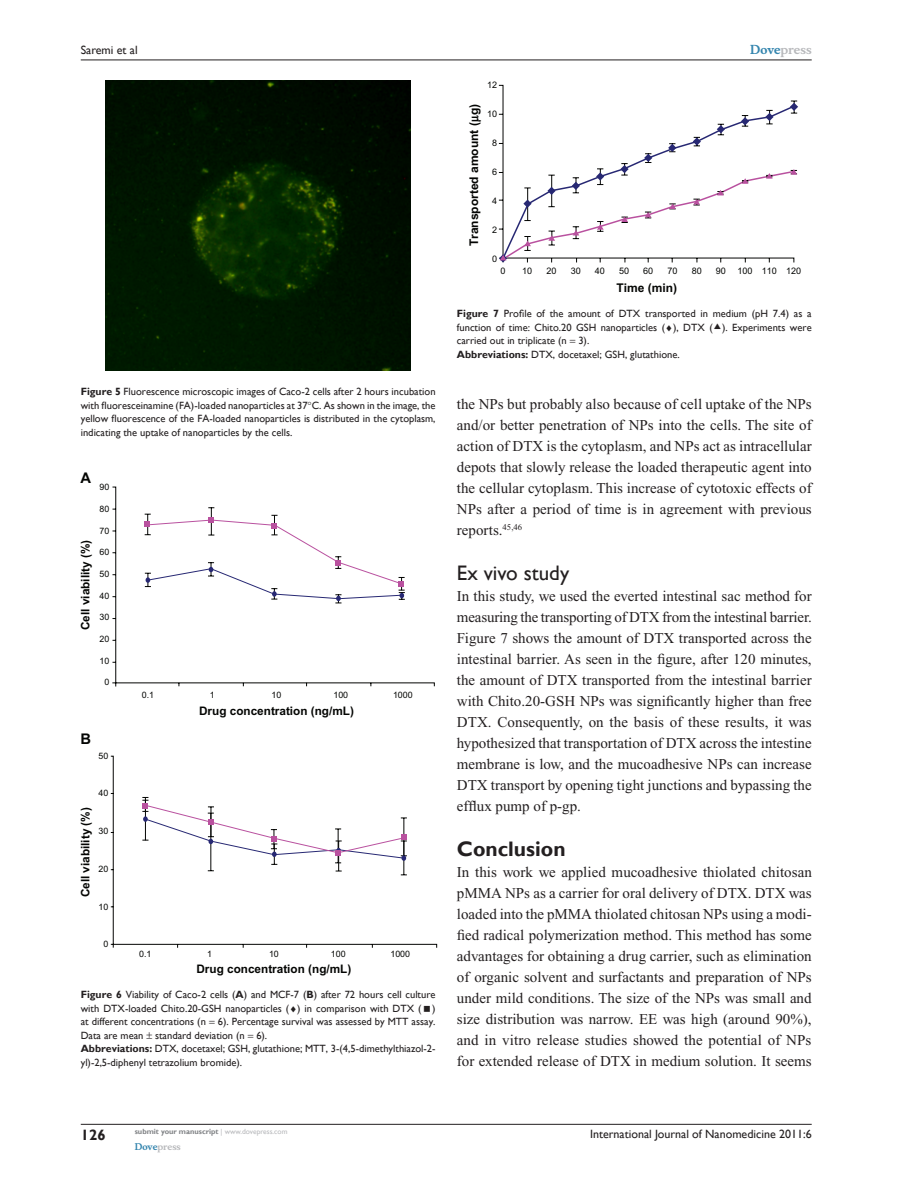
<style>
.page{position:relative;width:918px;height:1188px;background:#fff}
.page>*{position:absolute;margin:0;border:0;box-sizing:border-box;transform-origin:0 0}
.t1{font:21px "Gill Sans";color:#231f20}
.t2{font:700 21px "Gill Sans";color:#231f20}
.t3{font:15px/21px "Times New Roman";color:#231f20;text-align:justify}
.t4{font:700 15px "Gill Sans";color:#231f20}
.t5{font:700 14.7px "Arial";color:#040503}
.t6{font:12px "Gill Sans";color:#231f20}
.t7{font:700 12px "Arial";color:#040503}
.t8{font:700 12px "Musee";color:#b8b9bc}
.t9{font:700 11.7px "Arial";color:#040503}
.t10{font:10.5px/13.5px "Gill Sans";color:#231f20}
.t11{font:9px "Arial";color:#040503}
.t12{font:700 9px "Musee";color:#b8b9bc}
.t13{font:8.85px "Arial";color:#040503}
.t14{font:700 7.5px "Gill Sans";color:#808285}
.s1{font-weight:700}
.s2{color:#3485ae}
.s3{font-weight:400;color:#b8b9bc}
</style>
<div class="page">
<hr style="left:81px;top:1124px;width:731px;height:1px;background:#231f20">
<hr style="left:81px;top:60px;width:731px;height:1px;background:#231f20">
<img style="left:106px;top:81px;width:305px;height:289px">
<svg style="left:112px;top:486px;width:323px;height:201px"></svg>
<svg style="left:145px;top:507px;width:260px;height:97px"></svg>
<svg style="left:110px;top:755px;width:327px;height:193px"></svg>
<svg style="left:142px;top:797px;width:265px;height:78px"></svg>
<svg style="left:499px;top:101px;width:299px;height:162px"></svg>
<p class="t6" style="left:81px;top:43px;width:58px">Saremi et al</p>
<p class="t10" style="left:81px;top:385px;width:356px;text-align:justify"><span class="s1">Figure 5</span> Fluorescence microscopic images of Caco-2 cells after 2 hours incubation with fluoresceinamine (FA)-loaded nanoparticles at 37 C. As shown in the image, the yellow fluorescence of the FA-loaded nanoparticles is distributed in the cytoplasm, indicating the uptake of nanoparticles by the cells.</p>
<p class="t5" style="left:81px;top:470px;width:12px">A</p>
<p class="t13" style="left:100px;top:482px;width:11px">90</p>
<p class="t13" style="left:100px;top:504px;width:11px">80</p>
<p class="t13" style="left:100px;top:526px;width:11px">70</p>
<p class="t9" style="left:79px;top:630px;width:92px;rotate:-90deg">Cell viability (%)</p>
<p class="t13" style="left:100px;top:547px;width:11px">60</p>
<p class="t13" style="left:100px;top:569px;width:11px">50</p>
<p class="t13" style="left:100px;top:591px;width:11px">40</p>
<p class="t13" style="left:100px;top:612px;width:11px">30</p>
<p class="t13" style="left:100px;top:634px;width:11px">20</p>
<p class="t13" style="left:100px;top:656px;width:11px">10</p>
<p class="t13" style="left:104px;top:677px;width:6px">0</p>
<p class="t5" style="left:81px;top:730px;width:12px">B</p>
<p class="t13" style="left:99px;top:750px;width:11px">50</p>
<p class="t13" style="left:99px;top:788px;width:11px">40</p>
<p class="t9" style="left:79px;top:897px;width:92px;rotate:-90deg">Cell viability (%)</p>
<p class="t13" style="left:99px;top:826px;width:11px">30</p>
<p class="t13" style="left:99px;top:864px;width:11px">20</p>
<p class="t13" style="left:99px;top:901px;width:11px">10</p>
<p class="t13" style="left:104px;top:939px;width:6px">0</p>
<p class="t13" style="left:333px;top:690px;width:16px">100</p>
<p class="t13" style="left:393px;top:690px;width:21px">1000</p>
<p class="t13" style="left:142px;top:690px;width:14px">0.1</p>
<p class="t13" style="left:210px;top:690px;width:6px">1</p>
<p class="t13" style="left:272px;top:690px;width:11px">10</p>
<p class="t9" style="left:199px;top:704px;width:156px">Drug concentration (ng/mL)</p>
<p class="t13" style="left:331px;top:949px;width:16px">100</p>
<p class="t13" style="left:390px;top:949px;width:21px">1000</p>
<p class="t13" style="left:139px;top:949px;width:14px">0.1</p>
<p class="t13" style="left:207px;top:949px;width:6px">1</p>
<p class="t13" style="left:269px;top:949px;width:11px">10</p>
<p class="t9" style="left:197px;top:962px;width:156px">Drug concentration (ng/mL)</p>
<p class="t10" style="left:81px;top:988px;width:356px"><span class="s1">Figure 6</span> Viability of Caco-2 cells (<span class="s1">A</span>) and MCF-7 (<span class="s1">B</span>) after 72 hours cell culture with DTX-loaded Chito.20-GSH nanoparticles (♦) in comparison with DTX ( ) at different concentrations (n 6). Percentage survival was assessed by MTT assay.<br>Data are mean standard deviation (n 6).<br><span class="s1">Abbreviations:</span> DTX, docetaxel; GSH, glutathione; MTT, 3-(4,5-dimethylthiazol-2- yl)-2,5-diphenyl tetrazolium bromide).</p>
<p class="t11" style="left:487px;top:80px;width:12px">12</p>
<p class="t7" style="left:467px;top:246px;width:144px;rotate:-90deg">Transported amount ( g)</p>
<p class="t11" style="left:487px;top:109px;width:12px">10</p>
<p class="t11" style="left:492px;top:138px;width:7px">8</p>
<p class="t11" style="left:492px;top:167px;width:7px">6</p>
<p class="t11" style="left:492px;top:196px;width:7px">4</p>
<p class="t11" style="left:492px;top:225px;width:7px">2</p>
<p class="t11" style="left:492px;top:254px;width:7px">0</p>
<p class="t8" style="left:750px;top:43px;width:63px"><span class="s2">Dove</span>press</p>
<p class="t11" style="left:501px;top:266px;width:7px">0</p>
<p class="t11" style="left:546px;top:266px;width:12px">20</p>
<p class="t11" style="left:522px;top:266px;width:12px">10</p>
<p class="t11" style="left:571px;top:266px;width:12px">30</p>
<p class="t11" style="left:595px;top:266px;width:12px">40</p>
<p class="t11" style="left:619px;top:266px;width:12px">50</p>
<p class="t11" style="left:643px;top:266px;width:12px">60</p>
<p class="t7" style="left:616px;top:280px;width:62px">Time (min)</p>
<p class="t11" style="left:667px;top:266px;width:12px">70</p>
<p class="t11" style="left:692px;top:266px;width:12px">80</p>
<p class="t11" style="left:716px;top:266px;width:12px">90</p>
<p class="t11" style="left:738px;top:266px;width:65px">100 110 120</p>
<p class="t10" style="left:457px;top:307px;width:356px"><span class="s1">Figure 7</span> Profile of the amount of DTX transported in medium (pH 7.4) as a function of time: Chito.20 GSH nanoparticles (♦), DTX ( ). Experiments were carried out in triplicate (n 3).<br><span class="s1">Abbreviations:</span> DTX, docetaxel; GSH, glutathione.</p>
<p class="t3" style="left:457px;top:393px;width:356px">the NPs but probably also because of cell uptake of the NPs and/or better penetration of NPs into the cells. The site of action of DTX is the cytoplasm, and NPs act as intracellular depots that slowly release the loaded therapeutic agent into the cellular cytoplasm. This increase of cytotoxic effects of NPs after a period of time is in agreement with previous reports.<sup>45,46</sup></p>
<h1 class="t1" style="left:457px;top:561px;width:114px">Ex vivo study</h1>
<p class="t3" style="left:457px;top:585px;width:356px">In this study, we used the everted intestinal sac method for measuring the transporting of DTX from the intestinal barrier.<br>Figure 7 shows the amount of DTX transported across the intestinal barrier. As seen in the figure, after 120 minutes, the amount of DTX transported from the intestinal barrier with Chito.20-GSH NPs was significantly higher than free DTX. Consequently, on the basis of these results, it was hypothesized that transportation of DTX across the intestine membrane is low, and the mucoadhesive NPs can increase DTX transport by opening tight junctions and bypassing the efflux pump of p-gp.</p>
<h1 class="t2" style="left:457px;top:836px;width:110px">Conclusion</h1>
<p class="t3" style="left:457px;top:861px;width:357px">In this work we applied mucoadhesive thiolated chitosan pMMA NPs as a carrier for oral delivery of DTX. DTX was loaded into the pMMA thiolated chitosan NPs using a modi&shy;fied radical polymerization method. This method has some advantages for obtaining a drug carrier, such as elimination of organic solvent and surfactants and preparation of NPs under mild conditions. The size of the NPs was small and size distribution was narrow. EE was high (around 90%), and in vitro release studies showed the potential of NPs for extended release of DTX in medium solution. It seems</p>
<p class="t4" style="left:81px;top:1126px;width:26px">126</p>
<p class="t14" style="left:135px;top:1127px;width:154px">submit your manuscript <span class="s3">| www.dovepress.com</span></p>
<p class="t12" style="left:135px;top:1141px;width:48px"><span class="s2">Dove</span>press</p>
<p class="t6" style="left:590px;top:1127px;width:223px">International Journal of Nanomedicine 2011:6</p>
</div>
